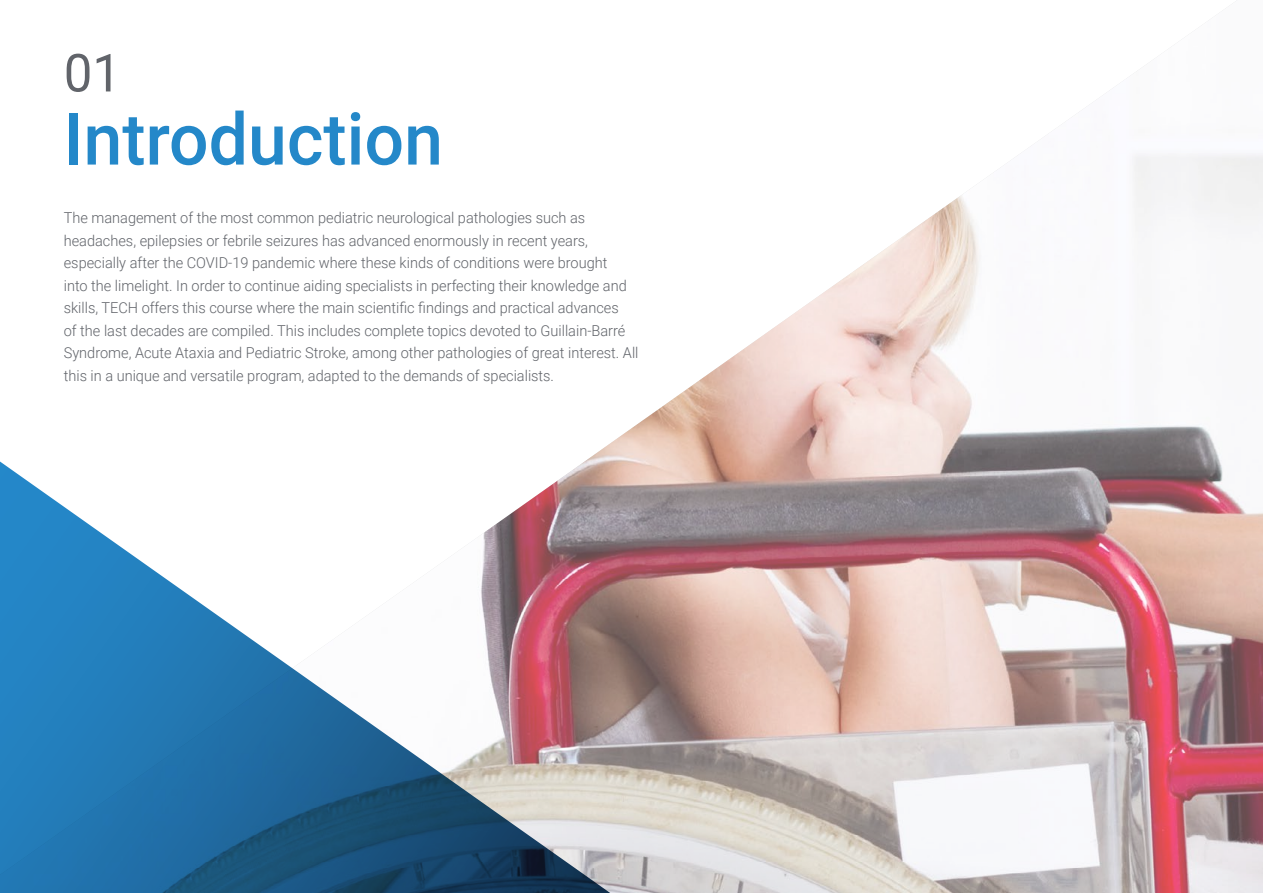
<style>
.page{position:relative;width:1263px;height:893px;background:#fff}
.page>*{position:absolute;margin:0;border:0;box-sizing:border-box;transform-origin:0 0}
.t1{font:500 72px "Roboto";color:#2488c9}
.t2{font:52.5px "Roboto";color:#61646a}
.t3{font:300 15px/22.5px "Roboto";color:#61646a}
</style>
<div class="page">
<img style="left:607px;top:1px;width:656px;height:892px">
<svg style="left:0;top:446px;width:640px;height:447px"></svg>
<h2 class="t2" style="left:64px;top:36px;width:59px">01</h2>
<h1 class="t1" style="left:64px;top:89px;width:381px">Introduction</h1>
<p class="t3" style="left:64px;top:206px;width:576px">The management of the most common pediatric neurological pathologies such as headaches, epilepsies or febrile seizures has advanced enormously in recent years, especially after the COVID-19 pandemic where these kinds of conditions were brought<br>into the limelight. In order to continue aiding specialists in perfecting their knowledge and skills, TECH offers this course where the main scientific findings and practical advances<br>of the last decades are compiled. This includes complete topics devoted to Guillain-Barré Syndrome, Acute Ataxia and Pediatric Stroke, among other pathologies of great interest. All this in a unique and versatile program, adapted to the demands of specialists.</p>
</div>
